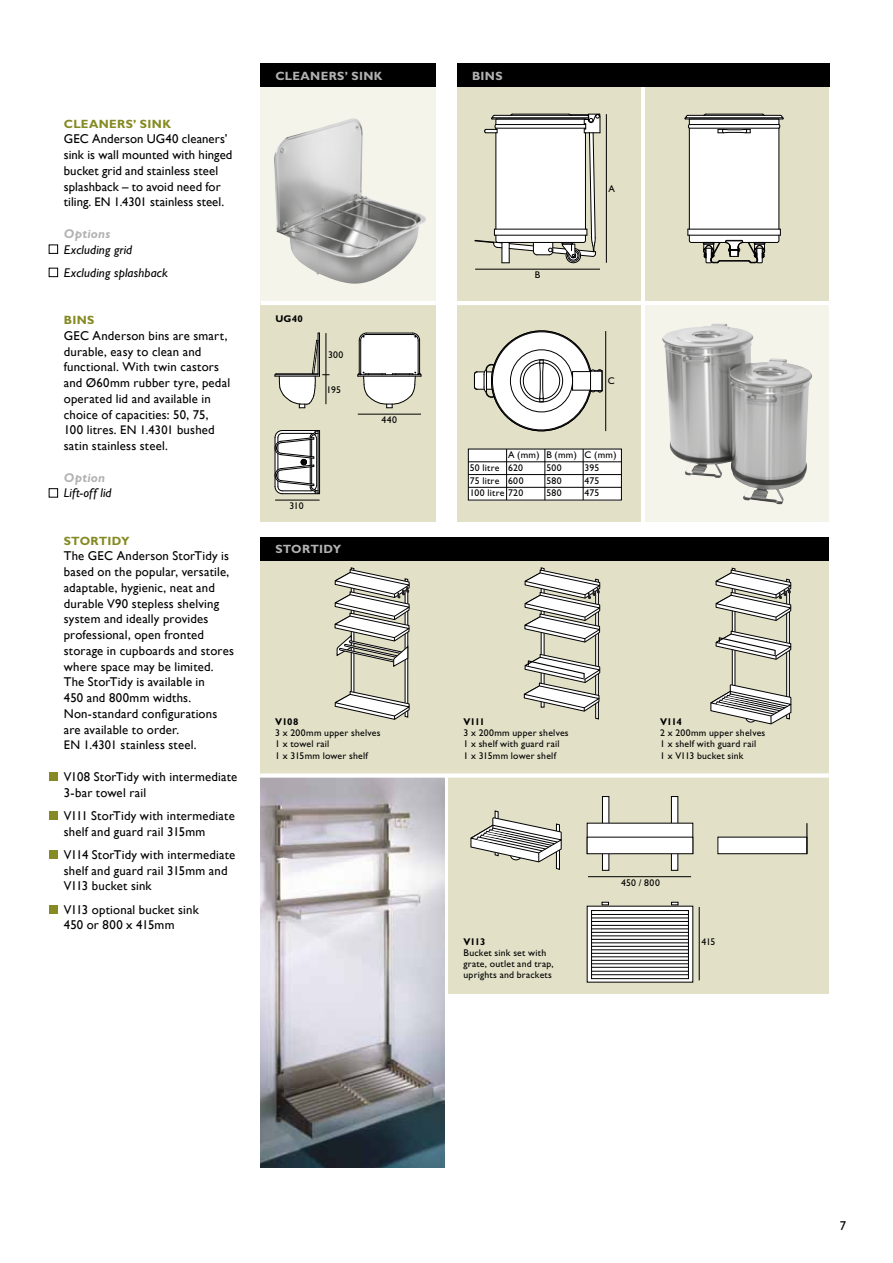
<style>
.page{position:relative;width:893px;height:1263px;background:#fff}
.page>*{position:absolute;margin:0;border:0;box-sizing:border-box;transform-origin:0 0}
.t1{font:12.75px/15.8px "Gill Sans";letter-spacing:.015em;color:#000}
.t2{font:italic 12.75px/23.2px "Gill Sans";letter-spacing:.015em;color:#000}
.t3{font:italic 700 12.75px "Gill Sans";letter-spacing:.02em;color:#b3b2b2}
.t4{font:700 12px "Gill Sans";color:#b3b2b2}
.t5{font:700 12px "Gill Sans";letter-spacing:.03em;color:#868a22}
.t6{font:700 12px "Gill Sans";letter-spacing:.01em;color:#868a22}
.t7{font:9.75px/11.2px "Gill Sans";letter-spacing:.025em;color:#000}
.t8{font:700 9.75px "Gill Sans";letter-spacing:-.025em;color:#000}
.s1{font-size:12.45px}
</style>
<div class="page">
<div style="left:49px;top:245px;width:9px;height:9px;border:1px solid #000"></div>
<div style="left:49px;top:268px;width:9px;height:9px;border:1px solid #000"></div>
<div style="left:49px;top:488px;width:9px;height:9px;border:1px solid #000"></div>
<div style="left:49px;top:772px;width:8px;height:9px;background:#868a22"></div>
<div style="left:49px;top:811px;width:8px;height:9px;background:#868a22"></div>
<div style="left:49px;top:850px;width:8px;height:9px;background:#868a22"></div>
<div style="left:49px;top:905px;width:8px;height:9px;background:#868a22"></div>
<div style="left:645px;top:301px;width:184px;height:220px;background:#f5f4eb"></div>
<div style="left:457px;top:301px;width:184px;height:220px;background:#e2e0c7"></div>
<div style="left:260px;top:301px;width:176px;height:220px;background:#e2e0c7"></div>
<div style="left:449px;top:774px;width:380px;height:220px;background:#e2e0c7"></div>
<div style="left:260px;top:64px;width:176px;height:237px;background:#f5f4eb"></div>
<div style="left:260px;top:537px;width:569px;height:236px;background:#e2e0c7"></div>
<hr style="left:457px;top:301px;width:372px;height:4px;background:#fff">
<hr style="left:260px;top:301px;width:176px;height:4px;background:#fff">
<div style="left:260px;top:64px;width:176px;height:23px;background:#000"></div>
<div style="left:260px;top:537px;width:569px;height:23px;background:#000"></div>
<img style="left:260px;top:778px;width:184px;height:389px">
<div style="left:260px;top:773px;width:569px;height:5px;background:#fff"></div>
<img style="left:274px;top:118px;width:152px;height:166px">
<div style="left:457px;top:64px;width:184px;height:237px;background:#e2e0c7"></div>
<div style="left:645px;top:64px;width:184px;height:237px;background:#e2e0c7"></div>
<div style="left:457px;top:64px;width:372px;height:23px;background:#000"></div>
<img style="left:662px;top:323px;width:150px;height:181px">
<div style="left:718px;top:837px;width:89px;height:17px;background:#fff"></div>
<div style="left:718px;top:837px;width:89px;height:17px;border:1px solid #000"></div>
<hr style="left:806px;top:823px;width:1px;height:31px;background:#000">
<div style="left:602px;top:796px;width:7px;height:74px;background:#fff"></div>
<div style="left:602px;top:796px;width:7px;height:74px;border:1px solid #000"></div>
<div style="left:671px;top:796px;width:7px;height:74px;background:#fff"></div>
<div style="left:671px;top:796px;width:7px;height:74px;border:1px solid #000"></div>
<div style="left:587px;top:823px;width:106px;height:30px;background:#fff"></div>
<hr style="left:699px;top:907px;width:1px;height:73px;background:#000">
<hr style="left:588px;top:876px;width:103px;height:1px;background:#000">
<div style="left:587px;top:837px;width:106px;height:17px;border:1px solid #000"></div>
<div style="left:587px;top:906px;width:106px;height:76px;background:#fff"></div>
<svg style="left:593px;top:912px;width:94px;height:65px"></svg>
<div style="left:591px;top:910px;width:98px;height:69px;border:1px solid #000"></div>
<hr style="left:591px;top:918px;width:97px;height:1px;background:#000">
<hr style="left:591px;top:914px;width:97px;height:1px;background:#000">
<hr style="left:591px;top:921px;width:97px;height:1px;background:#000">
<hr style="left:591px;top:925px;width:97px;height:1px;background:#000">
<hr style="left:591px;top:929px;width:97px;height:1px;background:#000">
<hr style="left:591px;top:932px;width:97px;height:1px;background:#000">
<hr style="left:591px;top:935px;width:97px;height:1px;background:#000">
<hr style="left:591px;top:939px;width:97px;height:1px;background:#000">
<hr style="left:591px;top:942px;width:97px;height:1px;background:#000">
<hr style="left:591px;top:946px;width:97px;height:1px;background:#000">
<hr style="left:591px;top:949px;width:97px;height:1px;background:#000">
<hr style="left:591px;top:953px;width:97px;height:1px;background:#000">
<hr style="left:591px;top:956px;width:97px;height:1px;background:#000">
<hr style="left:591px;top:960px;width:97px;height:1px;background:#000">
<hr style="left:591px;top:963px;width:97px;height:1px;background:#000">
<hr style="left:591px;top:967px;width:97px;height:1px;background:#000">
<hr style="left:591px;top:971px;width:97px;height:1px;background:#000">
<hr style="left:591px;top:974px;width:97px;height:1px;background:#000">
<svg style="left:602px;top:902px;width:7px;height:3px"></svg>
<svg style="left:671px;top:902px;width:7px;height:3px"></svg>
<svg style="left:470px;top:810px;width:92px;height:60px"></svg>
<svg style="left:334px;top:567px;width:76px;height:153px"></svg>
<svg style="left:710px;top:568px;width:82px;height:156px"></svg>
<svg style="left:523px;top:567px;width:78px;height:152px"></svg>
<div style="left:468px;top:449px;width:153px;height:51px;background:#fff"></div>
<svg style="left:685px;top:114px;width:99px;height:150px"></svg>
<svg style="left:475px;top:114px;width:126px;height:150px"></svg>
<svg style="left:474px;top:330px;width:129px;height:102px"></svg>
<hr style="left:605px;top:331px;width:1px;height:100px;background:#000">
<hr style="left:475px;top:269px;width:125px;height:1px;background:#000">
<hr style="left:606px;top:114px;width:1px;height:149px;background:#000">
<hr style="left:468px;top:487px;width:153px;height:1px;background:#000">
<hr style="left:468px;top:474px;width:153px;height:1px;background:#000">
<hr style="left:468px;top:461px;width:153px;height:1px;background:#000">
<hr style="left:506px;top:449px;width:1px;height:51px;background:#000">
<hr style="left:545px;top:449px;width:1px;height:51px;background:#000">
<hr style="left:583px;top:449px;width:1px;height:51px;background:#000">
<svg style="left:358px;top:333px;width:64px;height:75px"></svg>
<svg style="left:275px;top:430px;width:45px;height:64px"></svg>
<svg style="left:275px;top:333px;width:54px;height:75px"></svg>
<hr style="left:326px;top:333px;width:1px;height:42px;background:#000">
<hr style="left:275px;top:500px;width:45px;height:1px;background:#000">
<hr style="left:358px;top:414px;width:63px;height:1px;background:#000">
<p class="t5" style="left:64px;top:116px;width:109px">CLEANERS’ SIN K</p>
<p class="t1" style="left:64px;top:131px;width:170px">GEC Anderson UG40 cleaners’ sink is wall mounted with hinged bucket grid and stainless steel splashback – to avoid need for tiling. <span class="s1">EN 1.4301</span> stainless steel.</p>
<p class="t3" style="left:64px;top:226px;width:48px">Options</p>
<p class="t2" style="left:64px;top:238px;width:106px">Excluding grid<br>Excluding splashback</p>
<p class="t5" style="left:64px;top:313px;width:32px">BINS</p>
<p class="t1" style="left:64px;top:328px;width:168px">GEC Anderson bins are smart, durable, easy to clean and functional. With twin castors and Ø60mm rubber tyre, pedal operated lid and available in choice of capacities: 50, 75,<br>100 litres. <span class="s1">EN 1.4301</span> bushed satin stainless steel.</p>
<p class="t3" style="left:64px;top:470px;width:43px">Option</p>
<p class="t2" style="left:64px;top:482px;width:49px">Lift-off lid</p>
<p class="t6" style="left:64px;top:533px;width:67px">STORTIDY</p>
<p class="t1" style="left:64px;top:548px;width:172px">The GEC Anderson StorTidy is based on the popular, versatile, adaptable, hygienic, neat and durable V90 stepless shelving system and ideally provides professional, open fronted storage in cupboards and stores where space may be limited.<br>The StorTidy is available in<br>450 and 800mm widths.<br>Non-standard configurations are available to order.<br><span class="s1">EN 1.4301</span> stainless steel.</p>
<p class="t1" style="left:64px;top:769px;width:175px">V108 StorTidy with intermediate<br>3-bar towel rail</p>
<p class="t1" style="left:64px;top:808px;width:172px">V111 StorTidy with intermediate shelf and guard rail 315mm</p>
<p class="t1" style="left:64px;top:847px;width:173px">V114 StorTidy with intermediate shelf and guard rail 315mm and<br>V113 bucket sink</p>
<p class="t1" style="left:64px;top:901px;width:137px">V113 optional bucket sink<br>450 or 800 x 415mm</p>
<p class="t4" style="left:275px;top:68px;width:19px">CLEANERS</p>
<p class="t4" style="left:345px;top:68px;width:15px">’ SIN</p>
<p class="t4" style="left:374px;top:68px;width:10px">K</p>
<p class="t8" style="left:275px;top:313px;width:29px">UG40</p>
<p class="t7" style="left:328px;top:350px;width:17px">300</p>
<p class="t7" style="left:327px;top:384px;width:16px">195</p>
<p class="t7" style="left:289px;top:500px;width:16px">310</p>
<p class="t4" style="left:275px;top:542px;width:36px">STORTIDY</p>
<p class="t7" style="left:382px;top:414px;width:17px">440</p>
<p class="t8" style="left:275px;top:716px;width:25px">V108</p>
<p class="t7" style="left:275px;top:727px;width:107px">3 x 200mm upper shelves<br>1 x towel rail<br>1 x 315mm lower shelf</p>
<p class="t4" style="left:472px;top:68px;width:9px">BINS</p>
<p class="t7" style="left:535px;top:269px;width:7px">B</p>
<p class="t7" style="left:608px;top:183px;width:8px">A</p>
<p class="t7" style="left:608px;top:375px;width:8px">C</p>
<p class="t7" style="left:508px;top:449px;width:70px">A (mm) B (mm)</p>
<p class="t7" style="left:585px;top:449px;width:33px">C (mm)</p>
<p class="t7" style="left:470px;top:461px;width:31px;line-height:12.8px">50 litre<br>75 litre</p>
<p class="t7" style="left:508px;top:462px;width:16px">620</p>
<p class="t7" style="left:546px;top:462px;width:17px">500</p>
<p class="t7" style="left:508px;top:475px;width:17px">600</p>
<p class="t7" style="left:546px;top:475px;width:17px">580</p>
<p class="t7" style="left:470px;top:487px;width:55px">100 litre 720</p>
<p class="t7" style="left:546px;top:487px;width:17px">580</p>
<p class="t7" style="left:585px;top:461px;width:16px;line-height:12.8px;text-align:justify">395<br>475<br>475</p>
<p class="t8" style="left:463px;top:716px;width:23px">V111</p>
<p class="t7" style="left:463px;top:727px;width:107px">3 x 200mm upper shelves<br>1 x shelf with guard rail<br>1 x 315mm lower shelf</p>
<p class="t8" style="left:463px;top:936px;width:23px">V113</p>
<p class="t7" style="left:463px;top:947px;width:92px">Bucket sink set with grate, outlet and trap, uprights and brackets</p>
<p class="t8" style="left:660px;top:716px;width:23px">V114</p>
<p class="t7" style="left:660px;top:727px;width:107px">2 x 200mm upper shelves<br>1 x shelf with guard rail<br>1 x V113 bucket sink</p>
<p class="t7" style="left:621px;top:877px;width:40px">450 / 800</p>
<p class="t7" style="left:701px;top:936px;width:16px">415</p>
<p class="t1" style="left:840px;top:1218px;width:8px">7</p>
</div>
